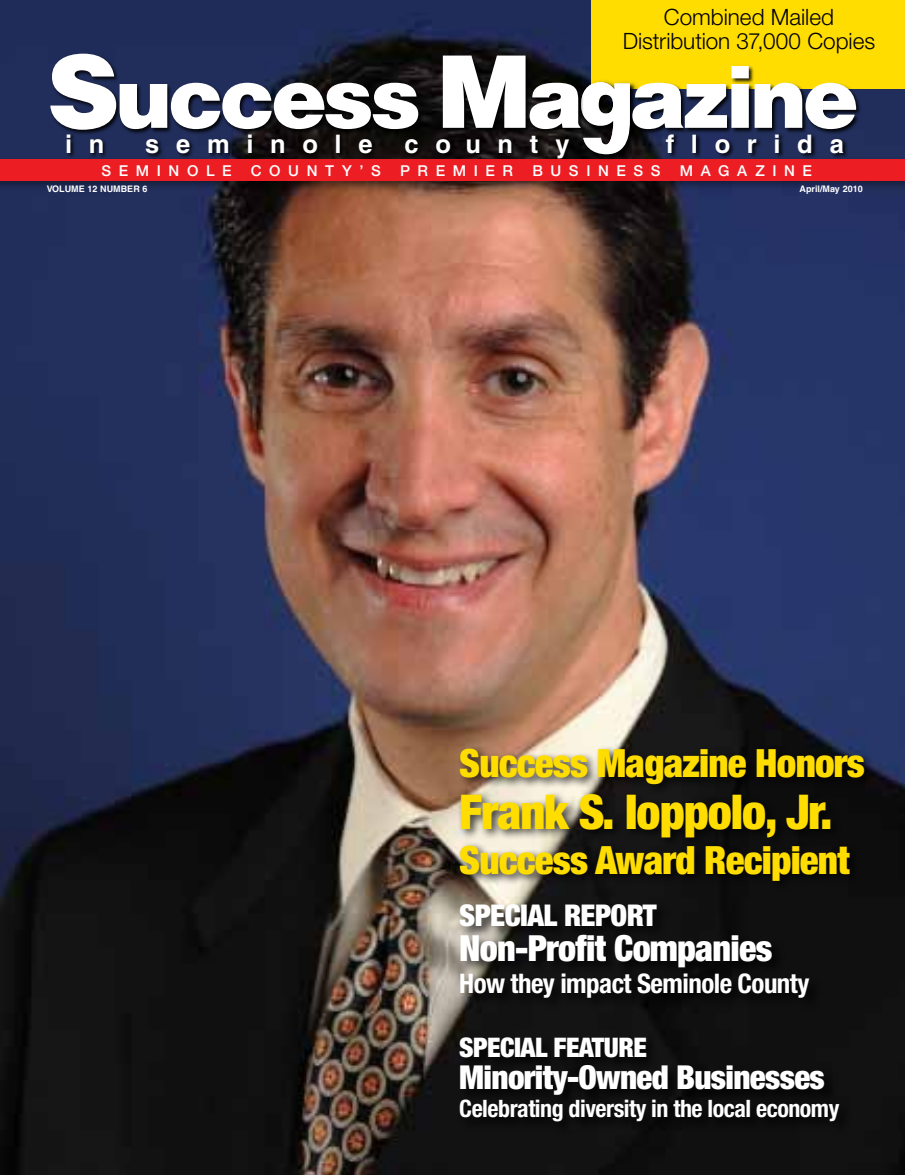
<style>
.page{position:relative;width:905px;height:1175px;background:#fff}
.page>*{position:absolute;margin:0;border:0;box-sizing:border-box;transform-origin:0 0}
.t1{font:900 83.55px "Helvetica";letter-spacing:-.045em;color:#fff}
.t2{font:900 condensed 48px "Helvetica Neue";letter-spacing:-.02em;color:#fd0}
.t3{font:900 condensed 39px "Helvetica Neue";letter-spacing:-.02em;color:#fd0}
.t4{font:900 condensed 36px "Helvetica Neue";letter-spacing:-.02em;color:#fff}
.t5{font:900 condensed 33px "Helvetica Neue";letter-spacing:-.02em;color:#fff}
.t6{font:900 condensed 30px "Helvetica Neue";letter-spacing:-.02em;color:#fff}
.t7{font:700 condensed 27px "Helvetica Neue";letter-spacing:-.02em;color:#fff}
.t8{font:900 condensed 27px "Helvetica Neue";letter-spacing:-.02em;color:#fff}
.t9{font:700 25.5px "Helvetica";letter-spacing:.655em;color:#fff}
.t10{font:700 condensed 24px "Helvetica Neue";letter-spacing:-.02em;color:#fff}
.t11{font:300 22.5px/24px "Helvetica Neue";color:#000;text-align:center}
.t12{font:500 15px "Helvetica Neue";letter-spacing:.505em;color:#fff}
.t13{font:700 9px "Helvetica";color:#fff}
.s1{font-size:100.35px}
</style>
<div class="page">
<img style="left:0;top:0;width:904px;height:1174px">
<div style="left:591px;top:0;width:313px;height:89px;background:#fd0"></div>
<div style="left:66px;top:132px;width:783px;height:32px;background:#000;opacity:.9"></div>
<div style="left:0;top:155px;width:904px;height:37px;background:#000;opacity:.41"></div>
<div style="left:0;top:160px;width:904px;height:21px;background:#ed1d24"></div>
<div style="left:580px;top:81px;width:56px;height:79px;background:#000;opacity:.9"></div>
<svg style="left:581px;top:135px;width:49px;height:19px"></svg>
<div style="left:456px;top:744px;width:420px;height:148px;background:#000;opacity:.75"></div>
<div style="left:458px;top:902px;width:394px;height:234px;background:#0f0f0f"></div>
<div style="left:50px;top:53px;width:812px;height:82px;background:#000;opacity:.9"></div>
<p class="t11" style="left:622px;top:5px;width:254px">Combined Mailed<br>Distribution 37,000 Copies</p>
<h1 class="t1" style="left:47px;top:43px;width:813px"><span class="s1">S</span>uccess <span class="s1">M</span>a azine</h1>
<p class="t9" style="left:65px;top:128px;width:41px">i n</p>
<p class="t9" style="left:145px;top:128px;width:426px">seminole county</p>
<p class="t9" style="left:666px;top:128px;width:179px">florida</p>
<p class="t12" style="left:101px;top:162px;width:132px">SEMINOLE</p>
<p class="t12" style="left:251px;top:162px;width:132px">COUNTY’S</p>
<p class="t12" style="left:400px;top:162px;width:115px">PREMIER</p>
<p class="t12" style="left:532px;top:162px;width:130px">BUSINESS</p>
<p class="t12" style="left:679px;top:162px;width:134px">MAGAZINE</p>
<p class="t13" style="left:47px;top:183px;width:102px">VOLUME 12 NUMBER 6</p>
<p class="t13" style="left:799px;top:183px;width:65px">April/May 2010</p>
<p class="t3" style="left:459px;top:739px;width:407px">Success Magazine Honors</p>
<p class="t2" style="left:459px;top:781px;width:375px">Frank S. Ioppolo, Jr.</p>
<p class="t3" style="left:459px;top:835px;width:392px">Success Award Recipient</p>
<p class="t6" style="left:459px;top:897px;width:199px">SPECIAL REPORT</p>
<p class="t4" style="left:459px;top:925px;width:314px">Non-Profit Companies</p>
<p class="t7" style="left:459px;top:967px;width:351px">How they impact Seminole County</p>
<p class="t8" style="left:459px;top:1030px;width:189px">SPECIAL FEATURE</p>
<p class="t5" style="left:459px;top:1056px;width:367px">Minority-Owned Businesses</p>
<p class="t10" style="left:459px;top:1094px;width:381px">Celebrating diversity in the local economy</p>
</div>
